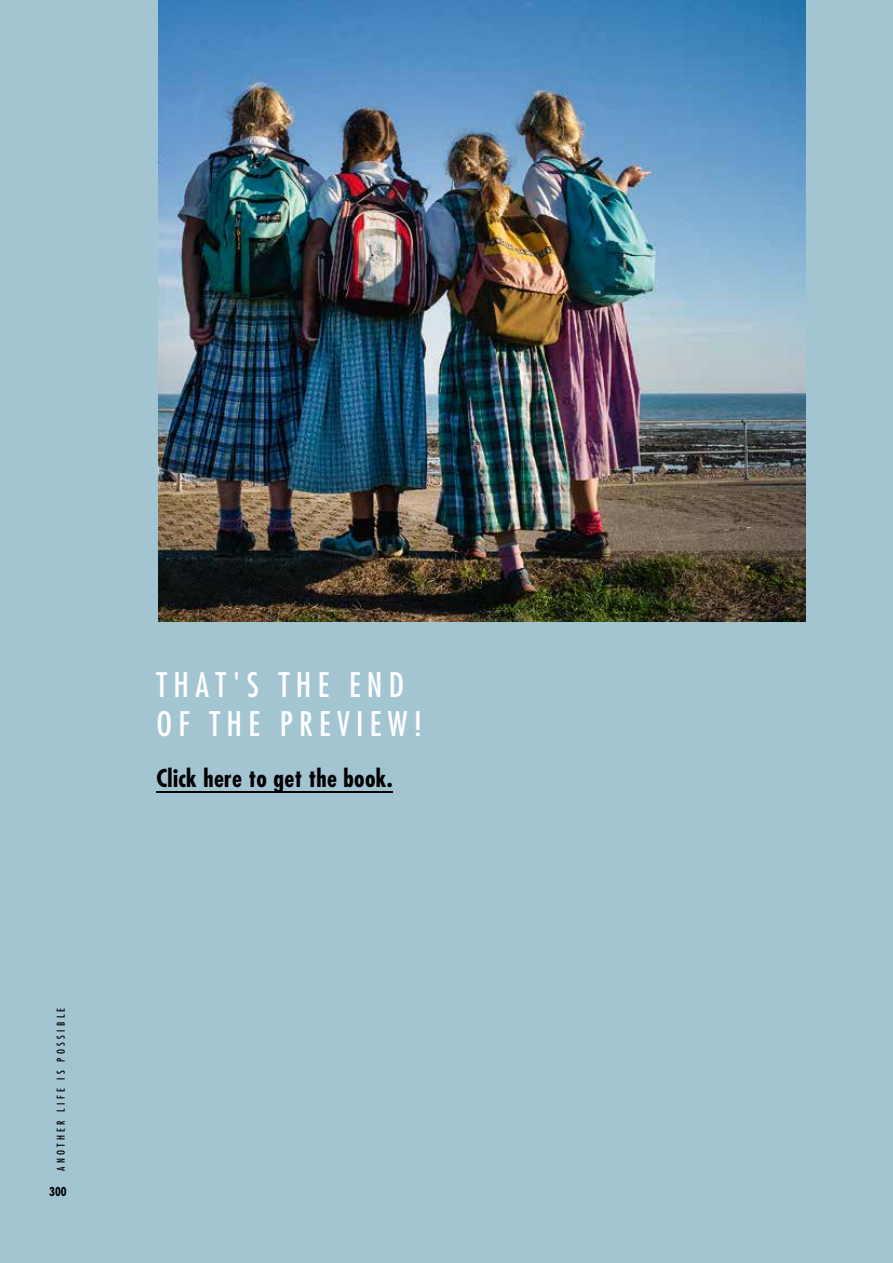
<style>
.page{position:relative;width:893px;height:1263px;background:#a3c5d2}
.page>*{position:absolute;margin:0;border:0;box-sizing:border-box;transform-origin:0 0}
.t1{font:condensed 33px/39.6px "Futura Std";letter-spacing:.195em;color:#fff}
.t2{font:700 condensed 24px "Futura Std";letter-spacing:.015em;color:#000}
.t3{font:700 condensed 12px "Futura Std";color:#000}
.t4{font:condensed 10.5px "Futura Std";letter-spacing:.325em;color:#000}
</style>
<div class="page">
<img style="left:159px;top:0;width:647px;height:622px">
<hr style="left:156px;top:791px;width:237px;height:1px;background:#000">
<p class="t4" style="left:55px;top:1171px;width:165px;rotate:-90deg">ANOTHER LIFE IS POSSIBLE</p>
<p class="t3" style="left:49px;top:1184px;width:19px">300</p>
<p class="t1" style="left:156px;top:664px;width:267px">THAT'S THE END<br>OF THE PREVIEW!</p>
<p class="t2" style="left:156px;top:763px;width:238px">Click here to get the book.</p>
</div>
